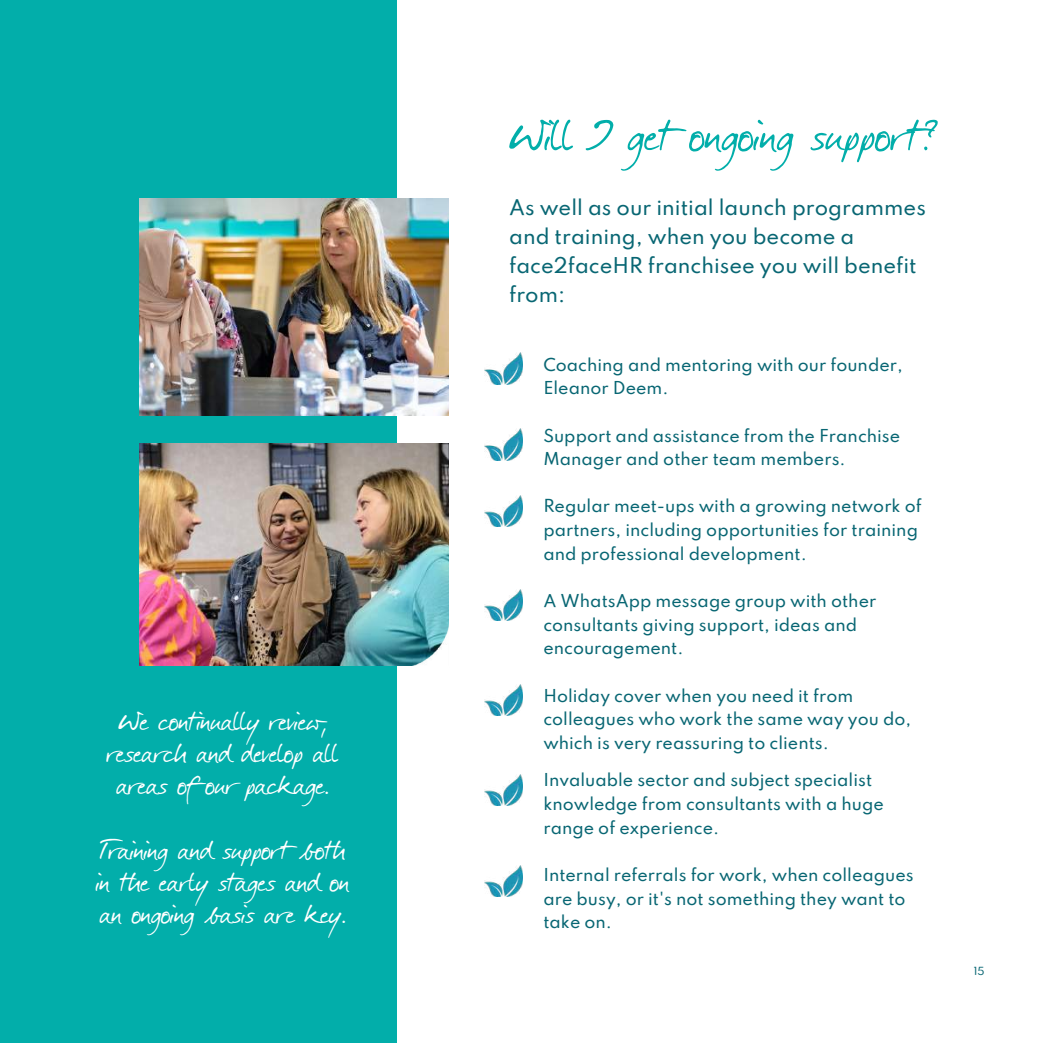
<style>
.page{position:relative;width:1043px;height:1043px;background:#fff}
.page>*{position:absolute;margin:0;border:0;box-sizing:border-box;transform-origin:0 0}
.t1{font:55.65px "Darkwoman";color:#02aeaa}
.t2{font:33.43px/32.2px "Darkwoman";color:#fff;text-align:center}
.t3{font:500 19.25px/28.9px "Spartan";color:#086673}
.t4{font:500 15.75px/23.6px "Spartan";color:#086673}
.t5{font:500 9.97px "Spartan";color:#086673}
</style>
<div class="page">
<div style="left:0;top:0;width:396px;height:1042px;background:#02aeaa"></div>
<img style="left:139px;top:443px;width:309px;height:222px">
<img style="left:139px;top:198px;width:309px;height:217px">
<img style="left:397px;top:614px;width:52px;height:52px">
<img style="left:484px;top:352px;width:38px;height:32px">
<img style="left:484px;top:428px;width:38px;height:32px">
<img style="left:484px;top:495px;width:38px;height:31px">
<img style="left:484px;top:589px;width:38px;height:31px">
<img style="left:484px;top:684px;width:38px;height:31px">
<img style="left:484px;top:774px;width:38px;height:31px">
<img style="left:484px;top:865px;width:38px;height:31px">
<h2 class="t2" style="left:106px;top:705px;width:233px">We continually review, research and develop all areas of our package.</h2>
<h2 class="t2" style="left:96px;top:834px;width:254px;text-align:justify">Training and support both in the early stages and on an ongoing basis are key.</h2>
<h1 class="t1" style="left:509px;top:108px;width:429px">Will I get ongoing support?</h1>
<p class="t3" style="left:509px;top:195px;width:418px">As well as our initial launch programmes and training, when you become a face2faceHR franchisee you will benefit from:</p>
<p class="t4" style="left:543px;top:354px;width:361px">Coaching and mentoring with our founder,<br>Eleanor Deem.</p>
<p class="t4" style="left:543px;top:425px;width:358px">Support and assistance from the Franchise<br>Manager and other team members.</p>
<p class="t4" style="left:543px;top:495px;width:380px">Regular meet-ups with a growing network of partners, including opportunities for training and professional development.</p>
<p class="t4" style="left:543px;top:590px;width:334px">A WhatsApp message group with other consultants giving support, ideas and encouragement.</p>
<p class="t4" style="left:543px;top:684px;width:369px">Holiday cover when you need it from colleagues who work the same way you do, which is very reassuring to clients.</p>
<p class="t4" style="left:543px;top:769px;width:342px">Invaluable sector and subject specialist knowledge from consultants with a huge range of experience.</p>
<p class="t4" style="left:543px;top:864px;width:371px">Internal referrals for work, when colleagues are busy, or it's not something they want to take on.</p>
<p class="t5" style="left:973px;top:965px;width:12px">15</p>
</div>
